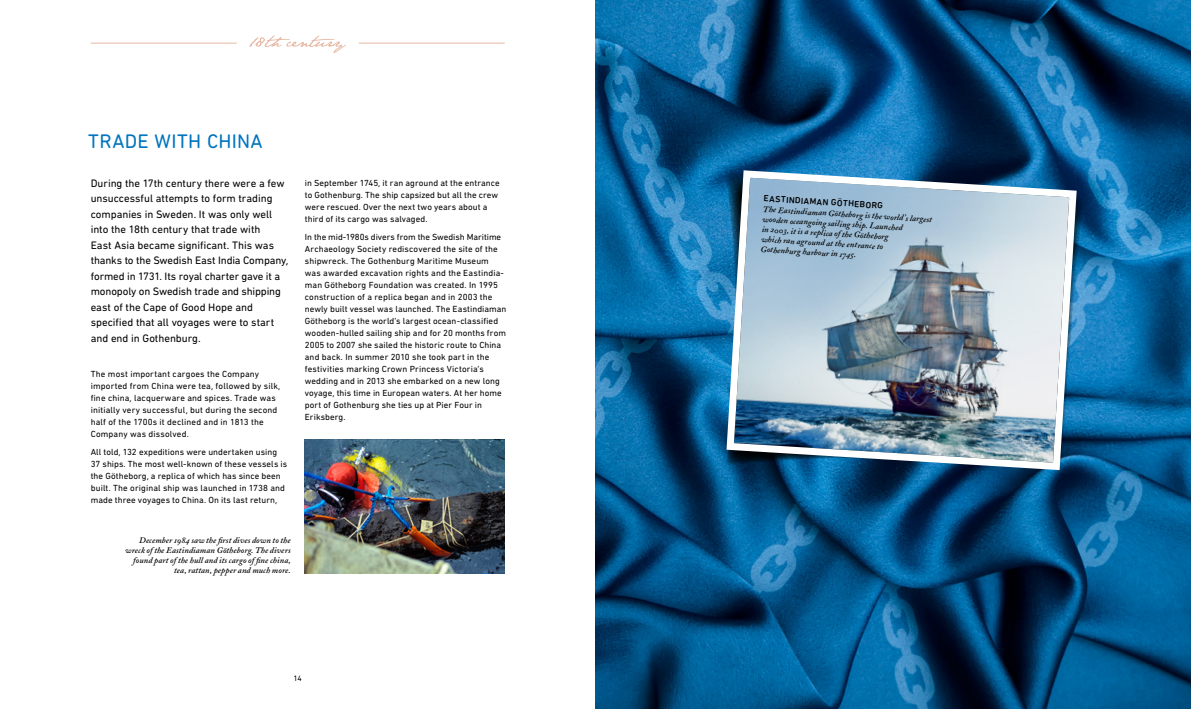
<style>
.page{position:relative;width:1191px;height:709px;background:#fff}
.page>*{position:absolute;margin:0;border:0;box-sizing:border-box;transform-origin:0 0}
.t1{font:20px "DIN Next Rounded LT Pro";letter-spacing:.02em;color:#0075bf}
.t2{font:11px/15.5px "DIN Next Rounded LT Pro";letter-spacing:-.005em;color:#000}
.t3{font:9px/12px "DIN Next Rounded LT Pro";letter-spacing:.01em;color:#000}
.t4{font:500 9px "DIN Next Rounded LT Pro";color:#000}
.t5{font:8.5px/9.9px "Adobe Caslon Semibold Italic Os F";letter-spacing:.01em;color:#000;text-align:right}
.t6{font:8px "DIN Next Rounded LT Pro";color:#000}
</style>
<div class="page">
<img style="left:595px;top:0;width:596px;height:709px">
<img style="left:305px;top:439px;width:200px;height:134px">
<img style="left:723px;top:167px;width:357px;height:307px">
<hr style="left:91px;top:43px;width:146px;height:1px;background:#e7b7a3">
<hr style="left:359px;top:43px;width:146px;height:1px;background:#e7b7a3">
<svg style="left:249px;top:35px;width:97px;height:18px"></svg>
<h1 class="t1" style="left:88px;top:130px;width:176px">TRADE WITH CHINA</h1>
<p class="t2" style="left:91px;top:175px;width:199px">During the 17th century there were a few unsuccessful attempts to form trading companies in Sweden. It was only well into the 18th century that trade with<br>East Asia became significant. This was thanks to the Swedish East India Company, formed in 1731. Its royal charter gave it a monopoly on Swedish trade and shipping east of the Cape of Good Hope and specified that all voyages were to start and end in Gothenburg.</p>
<p class="t3" style="left:91px;top:368px;width:191px">The most important cargoes the Company imported from China were tea, followed by silk, fine china, lacquerware and spices. Trade was initially very successful, but during the second half of the 1700s it declined and in 1813 the Company was dissolved.</p>
<p class="t3" style="left:91px;top:445px;width:198px">All told, 132 expeditions were undertaken using 37 ships. The most well-known of these vessels is the Götheborg, a replica of which has since been built. The original ship was launched in 1738 and made three voyages to China. On its last return,</p>
<p class="t5" style="left:125px;top:536px;width:167px">December 1984 saw the first dives down to the wreck of the Eastindiaman Götheborg. The divers found part of the hull and its cargo of fine china, tea, rattan, pepper and much more.</p>
<p class="t3" style="left:305px;top:177px;width:196px">in September 1745, it ran aground at the entrance to Gothenburg. The ship capsized but all the crew were rescued. Over the next two years about a third of its cargo was salvaged.</p>
<p class="t3" style="left:305px;top:231px;width:203px">In the mid-1980s divers from the Swedish Maritime Archaeology Society rediscovered the site of the shipwreck. The Gothenburg Maritime Museum was awarded excavation rights and the Eastindia&shy;man Götheborg Foundation was created. In 1995 construction of a replica began and in 2003 the newly built vessel was launched. The Eastindiaman Götheborg is the world’s largest ocean-classified wooden-hulled sailing ship and for 20 months from 2005 to 2007 she sailed the historic route to China and back. In summer 2010 she took part in the festivities marking Crown Princess Victoria’s wedding and in 2013 she embarked on a new long voyage, this time in European waters. At her home port of Gothenburg she ties up at Pier Four in Eriksberg.</p>
<p class="t6" style="left:293px;top:673px;width:10px">14</p>
<p class="t4" style="left:764px;top:193px;width:121px;rotate:3deg">EASTINDIAMAN GÖTHEBORG</p>
<p class="t5" style="left:763px;top:205px;width:171px;text-align:left;rotate:3deg">The Eastindiaman Götheborg is the world’s largest wooden oceangoing sailing ship. Launched<br>in 2003, it is a replica of the Götheborg<br>which ran aground at the entrance to<br>Gothenburg harbour in 1745.</p>
</div>
